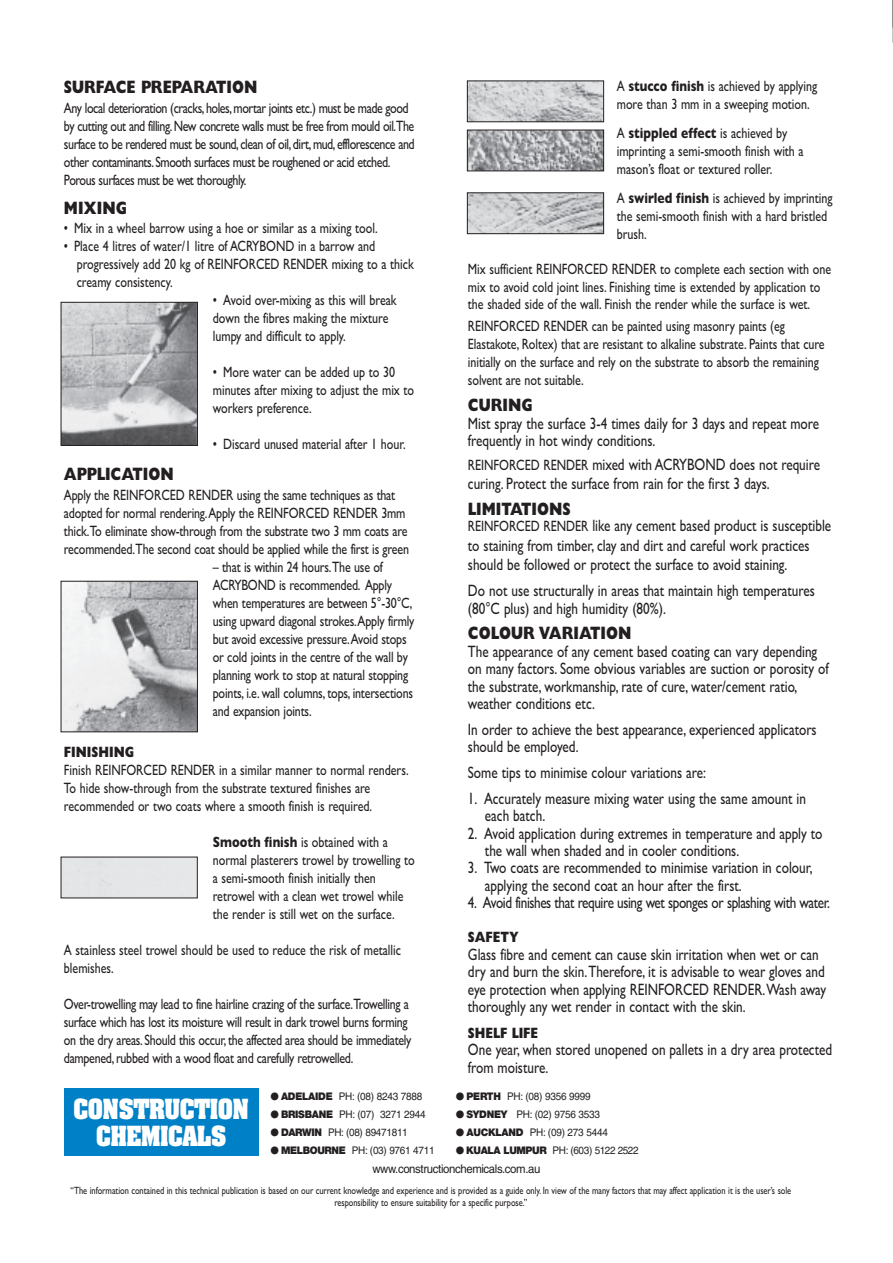
<style>
.page{position:relative;width:893px;height:1263px;background:#fff}
.page>*{position:absolute;margin:0;border:0;box-sizing:border-box;transform-origin:0 0}
.t1{font:700 23.7px/26.5px "Aachen";letter-spacing:-.025em;color:#fff;text-align:center;scale:.9 1}
.t2{font:800 18px "Gill Sans";color:#231f20;scale:.8 1}
.t3{font:16.5px/17.4px "Gill Sans";color:#231f20;scale:.8 1}
.t4{font:16.5px "Gill Sans";letter-spacing:-.03em;color:#231f20;scale:.8 1}
.t5{font:15px/18px "Gill Sans";letter-spacing:-.005em;color:#231f20;scale:.8 1}
.t6{font:15px/18px "Gill Sans";letter-spacing:-.035em;color:#231f20;scale:.8 1}
.t7{font:15px/18px "Gill Sans";letter-spacing:-.025em;color:#231f20;scale:.8 1}
.t8{font:800 15px "Gill Sans";color:#231f20;scale:.8 1}
.t9{font:12px "Helvetica";letter-spacing:-.035em;color:#231f20;scale:.95 1}
.t10{font:10.5px/12px "Gill Sans";letter-spacing:-.005em;color:#231f20;text-align:center;scale:.8 1}
.t11{font:10.5px "Helvetica";letter-spacing:-.02em;color:#231f20;scale:.95 1}
.t12{font:10.5px "Helvetica";letter-spacing:-.045em;color:#231f20;scale:.95 1}
.s1{font-weight:700}
.s2{font-size:15px}
.s3{font-family:"Helvetica Neue";font-weight:900}
</style>
<div class="page">
<hr style="left:892px;top:0;width:1px;height:43px;background:#231f20">
<svg style="left:892px;top:28px;width:1px;height:15px"></svg>
<img style="left:469px;top:83px;width:133px;height:37px">
<div style="left:467px;top:81px;width:137px;height:41px;border:1px solid #231f20"></div>
<img style="left:469px;top:132px;width:133px;height:37px">
<div style="left:467px;top:130px;width:137px;height:41px;border:1px solid #231f20"></div>
<img style="left:469px;top:194px;width:133px;height:38px">
<div style="left:467px;top:192px;width:137px;height:42px;border:1px solid #231f20"></div>
<img style="left:63px;top:304px;width:133px;height:140px">
<div style="left:61px;top:302px;width:137px;height:144px;border:1px solid #231f20"></div>
<img style="left:63px;top:583px;width:133px;height:147px">
<div style="left:61px;top:581px;width:137px;height:151px;border:1px solid #231f20"></div>
<div style="left:64px;top:1089px;width:194px;height:67px;background:#0080c7"></div>
<p class="t2" style="left:64px;top:80px;width:243px">SURFACE PREPARATION</p>
<p class="t6" style="left:64px;top:99px;width:440px">Any local deterioration (cracks, holes, mortar joints etc.) must be made good by cutting out and filling. New concrete walls must be free from mould oil.The surface to be rendered must be sound, clean of oil, dirt, mud, efflorescence and other contaminants. Smooth surfaces must be roughened or acid etched.<br>Porous surfaces must be wet thoroughly.</p>
<p class="t2" style="left:64px;top:201px;width:80px">MIXING</p>
<p class="t5" style="left:64px;top:219px;width:394px">• Mix in a wheel barrow using a hoe or similar as a mixing tool.</p>
<p class="t5" style="left:77px;top:237px;width:423px;text-indent:-13px">• Place 4 litres of water/1 litre of ACRYBOND in a barrow and progressively add 20 kg of REINFORCED RENDER mixing to a thick creamy consistency.</p>
<p class="t5" style="left:213px;top:291px;width:231px">• Avoid over-mixing as this will break down the fibres making the mixture lumpy and difficult to apply.</p>
<p class="t5" style="left:213px;top:363px;width:253px">• More water can be added up to 30 minutes after mixing to adjust the mix to workers preference.</p>
<p class="t5" style="left:213px;top:435px;width:243px">• Discard unused material after 1 hour.</p>
<p class="t2" style="left:64px;top:467px;width:139px">APPLICATION</p>
<p class="t5" style="left:64px;top:485px;width:433px">Apply the REINFORCED RENDER using the same techniques as that adopted for normal rendering.Apply the REINFORCED RENDER 3mm thick.To eliminate show-through from the substrate two 3 mm coats are recommended.The second coat should be applied while the first is green</p>
<p class="t5" style="left:213px;top:557px;width:254px">– that is within 24 hours.The use of ACRYBOND is recommended. Apply when temperatures are between 5°-30°C, using upward diagonal strokes.Apply firmly but avoid excessive pressure.Avoid stops or cold joints in the centre of the wall by planning work to stop at natural stopping points, i.e. wall columns, tops, intersections and expansion joints.</p>
<p class="t8" style="left:64px;top:746px;width:89px">FINISHING</p>
<p class="t5" style="left:64px;top:761px;width:432px">Finish REINFORCED RENDER in a similar manner to normal renders.<br>To hide show-through from the substrate textured finishes are recommended or two coats where a smooth finish is required.</p>
<p class="t5" style="left:213px;top:833px;width:254px"><span class="s1">Smooth finish</span> is obtained with a normal plasterers trowel by trowelling to a semi-smooth finish initially then retrowel with a clean wet trowel while the render is still wet on the surface.</p>
<p class="t5" style="left:64px;top:941px;width:423px">A stainless steel trowel should be used to reduce the risk of metallic blemishes.</p>
<p class="t7" style="left:64px;top:995px;width:436px">Over-trowelling may lead to fine hairline crazing of the surface.Trowelling a surface which has lost its moisture will result in dark trowel burns forming on the dry areas. Should this occur, the affected area should be immediately dampened, rubbed with a wood float and carefully retrowelled.</p>
<p class="t5" style="left:617px;top:77px;width:252px">A <span class="s1">stucco finish</span> is achieved by applying more than 3 mm in a sweeping motion.</p>
<p class="t5" style="left:617px;top:124px;width:235px">A <span class="s1">stippled effect</span> is achieved by imprinting a semi-smooth finish with a mason’s float or textured roller.</p>
<p class="t5" style="left:617px;top:189px;width:271px">A <span class="s1">swirled finish</span> is achieved by imprinting the semi-smooth finish with a hard bristled brush.</p>
<p class="t5" style="left:468px;top:260px;width:455px;line-height:17.4px">Mix sufficient REINFORCED RENDER to complete each section with one mix to avoid cold joint lines. Finishing time is extended by application to the shaded side of the wall. Finish the render while the surface is wet.</p>
<p class="t5" style="left:468px;top:317px;width:447px">REINFORCED RENDER can be painted using masonry paints (eg Elastakote, Roltex) that are resistant to alkaline substrate. Paints that cure initially on the surface and rely on the substrate to absorb the remaining solvent are not suitable.</p>
<p class="t2" style="left:468px;top:398px;width:82px">CURING</p>
<p class="t3" style="left:468px;top:414px;width:441px">Mist spray the surface 3-4 times daily for 3 days and repeat more frequently in hot windy conditions.</p>
<p class="t3" style="left:468px;top:454px;width:442px;line-height:19.8px"><span class="s2">REINFORCED RENDER</span> mixed with ACRYBOND does not require curing. Protect the surface from rain for the first 3 days.</p>
<p class="t2" style="left:468px;top:502px;width:130px">LIMITATIONS</p>
<p class="t3" style="left:468px;top:515px;width:456px;line-height:19.8px"><span class="s2">REINFORCED RENDER</span> like any cement based product is susceptible to staining from timber, clay and dirt and careful work practices should be followed or protect the surface to avoid staining.</p>
<p class="t3" style="left:468px;top:582px;width:435px">Do not use structurally in areas that maintain high temperatures (80°C plus) and high humidity (80%).</p>
<p class="t2" style="left:468px;top:626px;width:206px">COLOUR VARIATION</p>
<p class="t3" style="left:468px;top:642px;width:452px">The appearance of any cement based coating can vary depending on many factors. Some obvious variables are suction or porosity of the substrate, workmanship, rate of cure, water/cement ratio, weather conditions etc.</p>
<p class="t3" style="left:468px;top:720px;width:437px">In order to achieve the best appearance, experienced applicators should be employed.</p>
<p class="t3" style="left:468px;top:763px;width:299px">Some tips to minimise colour variations are:</p>
<p class="t3" style="left:485px;top:789px;width:403px;text-indent:-17px">1. Accurately measure mixing water using the same amount in each batch.</p>
<p class="t3" style="left:485px;top:824px;width:423px;text-indent:-17px">2. Avoid application during extremes in temperature and apply to the wall when shaded and in cooler conditions.</p>
<p class="t3" style="left:485px;top:859px;width:411px;text-indent:-17px">3. Two coats are recommended to minimise variation in colour, applying the second coat an hour after the first.</p>
<p class="t4" style="left:468px;top:893px;width:454px">4. Avoid finishes that require using wet sponges or splashing with water.</p>
<p class="t8" style="left:468px;top:932px;width:65px">SAFETY</p>
<p class="t3" style="left:468px;top:945px;width:449px">Glass fibre and cement can cause skin irritation when wet or can dry and burn the skin.Therefore, it is advisable to wear gloves and eye protection when applying REINFORCED RENDER.Wash away thoroughly any wet render in contact with the skin.</p>
<p class="t8" style="left:468px;top:1027px;width:89px">SHELF LIFE</p>
<p class="t3" style="left:468px;top:1041px;width:457px">One year, when stored unopened on pallets in a dry area protected from moisture.</p>
<p class="t11" style="left:271px;top:1090px;width:161px">● <span class="s3">ADELAIDE</span> PH: (08) 8243 7888</p>
<p class="t11" style="left:456px;top:1090px;width:143px">● <span class="s3">PERTH</span> PH: (08) 9356 9999</p>
<p class="t11" style="left:271px;top:1108px;width:165px">● <span class="s3">BRISBANE</span> PH: (07) 3271 2944</p>
<p class="t11" style="left:456px;top:1108px;width:153px">● <span class="s3">SYDNEY</span> PH: (02) 9756 3533</p>
<p class="t11" style="left:271px;top:1126px;width:146px">● <span class="s3">DARWIN</span> PH: (08) 89471811</p>
<p class="t11" style="left:456px;top:1126px;width:161px">● <span class="s3">AUCKLAND</span> PH: (09) 273 5444</p>
<p class="t11" style="left:271px;top:1144px;width:174px">● <span class="s3">MELBOURNE</span> PH: (03) 9761 4711</p>
<p class="t12" style="left:456px;top:1144px;width:194px">● <span class="s3">KUALA LUMPUR</span> PH: (603) 5122 2522</p>
<p class="t9" style="left:372px;top:1161px;width:178px">www.constructionchemicals.com.au</p>
<p class="t10" style="left:71px;top:1184px;width:902px">“The information contained in this technical publication is based on our current knowledge and experience and is provided as a guide only. In view of the many factors that may affect application it is the user’s sole responsibility to ensure suitability for a specific purpose.”</p>
<h1 class="t1" style="left:74px;top:1098px;width:196px">CONSTRUCTION<br>CHEMICALS</h1>
</div>
